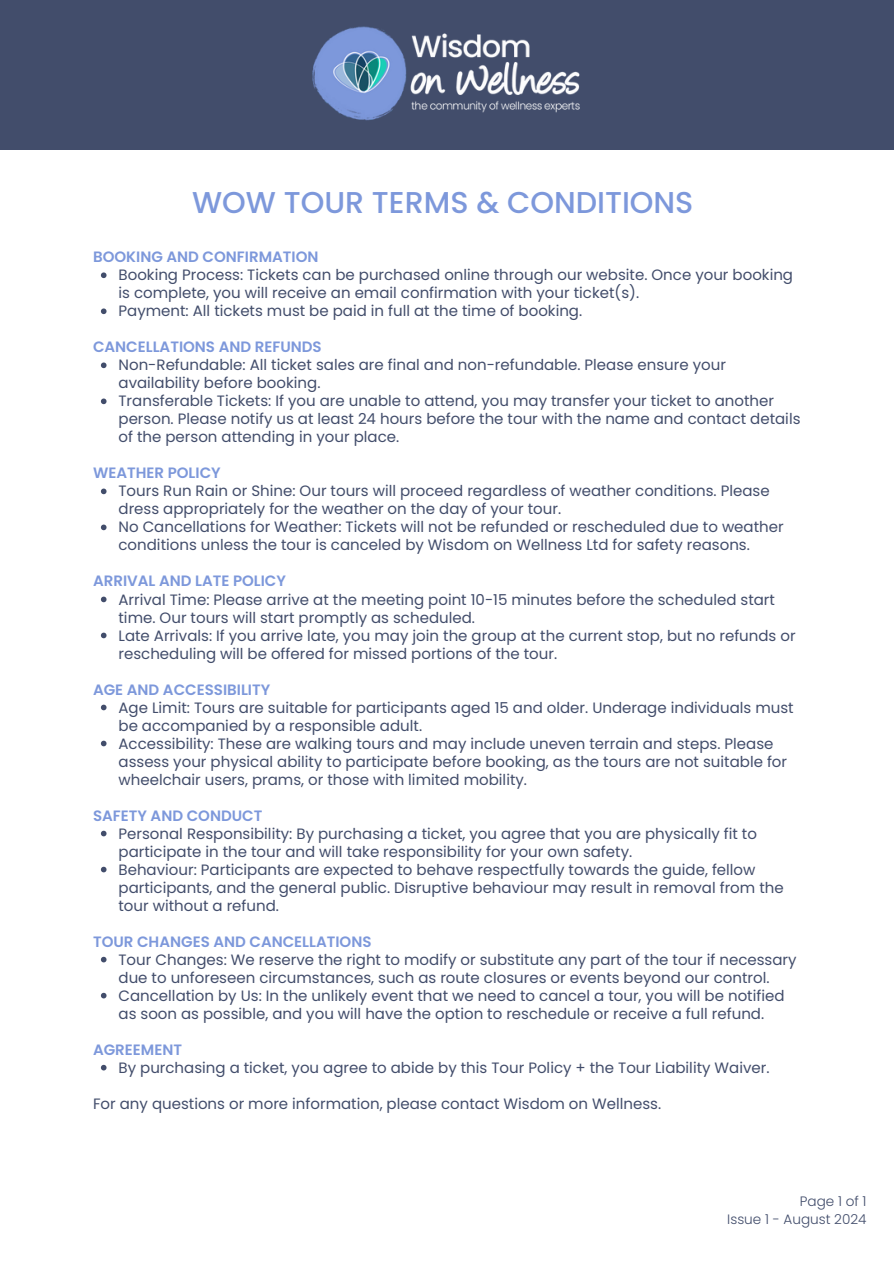
<style>
.page{position:relative;width:894px;height:1264px;background:#fff}
.page>*{position:absolute;margin:0;border:0;box-sizing:border-box;transform-origin:0 0}
.t1{font:500 30.15px "Poppins";color:#7d98db}
.t2{font:15px/18px "Poppins";color:#424d6b}
.t3{font:600 15px "Poppins";color:#7d98db}
.t4{font:300 13.65px "Poppins";color:#424d6b}
</style>
<div class="page">
<div style="left:0;top:0;width:893px;height:149px;background:#424d6b"></div>
<img style="left:312px;top:26px;width:268px;height:95px">
<svg style="left:101px;top:272px;width:5px;height:6px"></svg>
<svg style="left:101px;top:308px;width:5px;height:6px"></svg>
<svg style="left:101px;top:362px;width:5px;height:6px"></svg>
<svg style="left:101px;top:398px;width:5px;height:6px"></svg>
<svg style="left:101px;top:488px;width:5px;height:6px"></svg>
<svg style="left:101px;top:524px;width:5px;height:6px"></svg>
<svg style="left:101px;top:596px;width:5px;height:6px"></svg>
<svg style="left:101px;top:632px;width:5px;height:6px"></svg>
<svg style="left:101px;top:704px;width:5px;height:6px"></svg>
<svg style="left:101px;top:740px;width:5px;height:6px"></svg>
<svg style="left:101px;top:830px;width:5px;height:6px"></svg>
<svg style="left:101px;top:866px;width:5px;height:6px"></svg>
<svg style="left:101px;top:956px;width:5px;height:6px"></svg>
<svg style="left:101px;top:992px;width:5px;height:6px"></svg>
<svg style="left:101px;top:1064px;width:5px;height:6px"></svg>
<h1 class="t1" style="left:192px;top:182px;width:502px">WOW TOUR TERMS &amp; CONDITIONS</h1>
<p class="t3" style="left:93px;top:246px;width:227px">BOOKING AND CONFIRMATION</p>
<p class="t2" style="left:118px;top:266px;width:676px">Booking Process: Tickets can be purchased online through our website. Once your booking is complete, you will receive an email confirmation with your ticket(s).<br>Payment: All tickets must be paid in full at the time of booking.</p>
<p class="t3" style="left:93px;top:336px;width:230px">CANCELLATIONS AND REFUNDS</p>
<p class="t2" style="left:118px;top:356px;width:683px">Non-Refundable: All ticket sales are final and non-refundable. Please ensure your availability before booking.<br>Transferable Tickets: If you are unable to attend, you may transfer your ticket to another person. Please notify us at least 24 hours before the tour with the name and contact details of the person attending in your place.</p>
<p class="t3" style="left:93px;top:462px;width:129px">WEATHER POLICY</p>
<p class="t2" style="left:118px;top:482px;width:666px">Tours Run Rain or Shine: Our tours will proceed regardless of weather conditions. Please dress appropriately for the weather on the day of your tour.<br>No Cancellations for Weather: Tickets will not be refunded or rescheduled due to weather conditions unless the tour is canceled by Wisdom on Wellness Ltd for safety reasons.</p>
<p class="t3" style="left:93px;top:570px;width:194px">ARRIVAL AND LATE POLICY</p>
<p class="t2" style="left:118px;top:590px;width:678px">Arrival Time: Please arrive at the meeting point 10-15 minutes before the scheduled start time. Our tours will start promptly as scheduled.<br>Late Arrivals: If you arrive late, you may join the group at the current stop, but no refunds or rescheduling will be offered for missed portions of the tour.</p>
<p class="t3" style="left:93px;top:678px;width:179px">AGE AND ACCESSIBILITY</p>
<p class="t2" style="left:118px;top:698px;width:676px">Age Limit: Tours are suitable for participants aged 15 and older. Underage individuals must be accompanied by a responsible adult.<br>Accessibility: These are walking tours and may include uneven terrain and steps. Please assess your physical ability to participate before booking, as the tours are not suitable for wheelchair users, prams, or those with limited mobility.</p>
<p class="t3" style="left:93px;top:804px;width:171px">SAFETY AND CONDUCT</p>
<p class="t2" style="left:118px;top:824px;width:666px">Personal Responsibility: By purchasing a ticket, you agree that you are physically fit to participate in the tour and will take responsibility for your own safety.<br>Behaviour: Participants are expected to behave respectfully towards the guide, fellow participants, and the general public. Disruptive behaviour may result in removal from the tour without a refund.</p>
<p class="t3" style="left:93px;top:930px;width:280px">TOUR CHANGES AND CANCELLATIONS</p>
<p class="t2" style="left:118px;top:950px;width:679px">Tour Changes: We reserve the right to modify or substitute any part of the tour if necessary due to unforeseen circumstances, such as route closures or events beyond our control.<br>Cancellation by Us: In the unlikely event that we need to cancel a tour, you will be notified as soon as possible, and you will have the option to reschedule or receive a full refund.</p>
<p class="t3" style="left:93px;top:1038px;width:90px">AGREEMENT</p>
<p class="t2" style="left:118px;top:1058px;width:652px">By purchasing a ticket, you agree to abide by this Tour Policy + the Tour Liability Waiver.</p>
<p class="t2" style="left:93px;top:1094px;width:569px">For any questions or more information, please contact Wisdom on Wellness.</p>
<p class="t4" style="left:799px;top:1191px;width:68px">Page 1 of 1</p>
<p class="t4" style="left:727px;top:1209px;width:141px">Issue 1 - August 2024</p>
</div>
